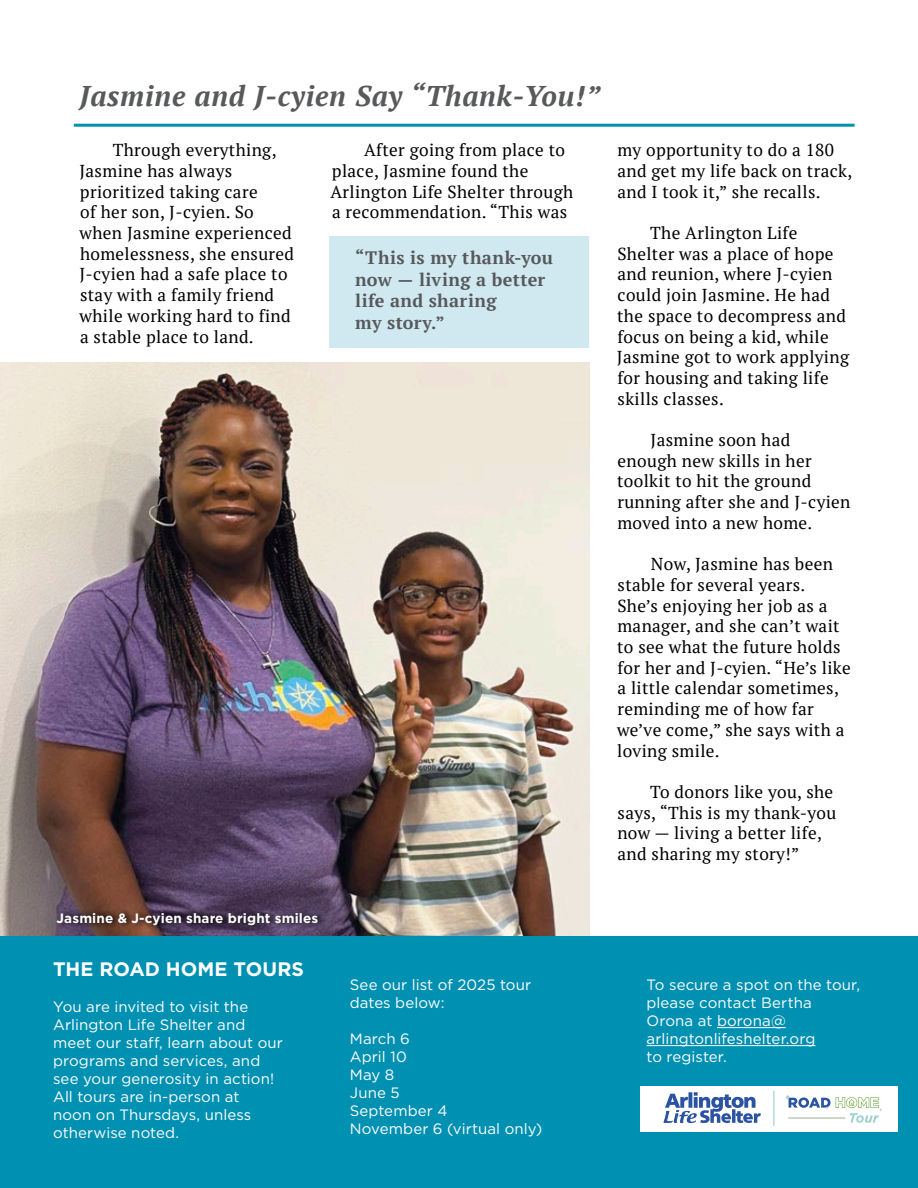
<style>
.page{position:relative;width:918px;height:1188px;background:#fff}
.page>*{position:absolute;margin:0;border:0;box-sizing:border-box;transform-origin:0 0}
.t1{font:italic 700 28.5px "PT Serif";letter-spacing:.025em;color:#57595b}
.t2{font:700 19.5px "Gotham";letter-spacing:.005em;color:#fff}
.t3{font:700 18px/21.6px "PT Serif";letter-spacing:.02em;color:#57595b}
.t4{font:17.25px/20.7px "PT Serif";letter-spacing:.02em;color:#000}
.t5{font:15px/18px "Gotham";letter-spacing:.005em;color:#fff}
.t6{font:700 13.5px "Gotham";letter-spacing:.01em;color:#fff}
</style>
<div class="page">
<img style="left:0;top:363px;width:589px;height:573px">
<div style="left:0;top:936px;width:918px;height:252px;background:#0090b2"></div>
<div style="left:640px;top:1086px;width:258px;height:46px;background:#fff"></div>
<svg style="left:664px;top:1092px;width:97px;height:32px"></svg>
<hr style="left:773px;top:1091px;width:1px;height:35px;background:#9fd1d3">
<svg style="left:784px;top:1094px;width:7px;height:7px"></svg>
<svg style="left:788px;top:1097px;width:94px;height:26px"></svg>
<hr style="left:717px;top:1027px;width:69px;height:1px;background:#fff">
<hr style="left:647px;top:1045px;width:168px;height:1px;background:#fff">
<hr style="left:74px;top:124px;width:781px;height:3px;background:#0090b2">
<div style="left:53px;top:906px;width:275px;height:26px;background:#000;opacity:.75"></div>
<div style="left:329px;top:236px;width:260px;height:112px;background:#d0e9f0"></div>
<h1 class="t1" style="left:80px;top:77px;width:522px">Jasmine and J-cyien Say “Thank-You!”</h1>
<p class="t4" style="left:79px;top:140px;width:216px;text-indent:33px">Through everything,<br>Jasmine has always prioritized taking care<br>of her son, J-cyien. So when Jasmine experienced homelessness, she ensured<br>J-cyien had a safe place to stay with a family friend while working hard to find a stable place to land.</p>
<p class="t4" style="left:617px;top:140px;width:236px">my opportunity to do a 180 and get my life back on track, and I took it,” she recalls.</p>
<p class="t4" style="left:330px;top:140px;width:244px;text-indent:34px">After going from place to place, Jasmine found the<br>Arlington Life Shelter through a recommendation. “This was</p>
<p class="t4" style="left:617px;top:222px;width:234px;text-indent:33px">The Arlington Life<br>Shelter was a place of hope and reunion, where J-cyien could join Jasmine. He had the space to decompress and focus on being a kid, while<br>Jasmine got to work applying for housing and taking life skills classes.</p>
<p class="t4" style="left:617px;top:429px;width:235px;text-indent:33px">Jasmine soon had enough new skills in her toolkit to hit the ground running after she and J-cyien moved into a new home.</p>
<p class="t4" style="left:617px;top:554px;width:235px;text-indent:34px">Now, Jasmine has been stable for several years.<br>She’s enjoying her job as a manager, and she can’t wait to see what the future holds for her and J-cyien. “He’s like a little calendar sometimes, reminding me of how far we’ve come,” she says with a loving smile.</p>
<p class="t4" style="left:617px;top:781px;width:220px;text-indent:33px">To donors like you, she says, “This is my thank-you now — living a better life, and sharing my story!”</p>
<p class="t3" style="left:355px;top:247px;width:199px">“This is my thank-you now — living a better life and sharing<br>my story.”</p>
<p class="t6" style="left:57px;top:909px;width:263px">Jasmine &amp; J-cyien share bright smiles</p>
<p class="t2" style="left:53px;top:956px;width:252px">THE ROAD HOME TOURS</p>
<p class="t5" style="left:53px;top:997px;width:231px">You are invited to visit the<br>Arlington Life Shelter and meet our staff, learn about our programs and services, and see your generosity in action!<br>All tours are in-person at<br>noon on Thursdays, unless otherwise noted.</p>
<p class="t5" style="left:350px;top:975px;width:183px">See our list of 2025 tour dates below:</p>
<p class="t5" style="left:350px;top:1029px;width:194px">March 6<br>April 10<br>May 8<br>June 5<br>September 4<br>November 6 (virtual only)</p>
<p class="t5" style="left:647px;top:975px;width:215px">To secure a spot on the tour, please contact Bertha<br>Orona at borona@ arlingtonlifeshelter.org<br>to register.</p>
</div>
